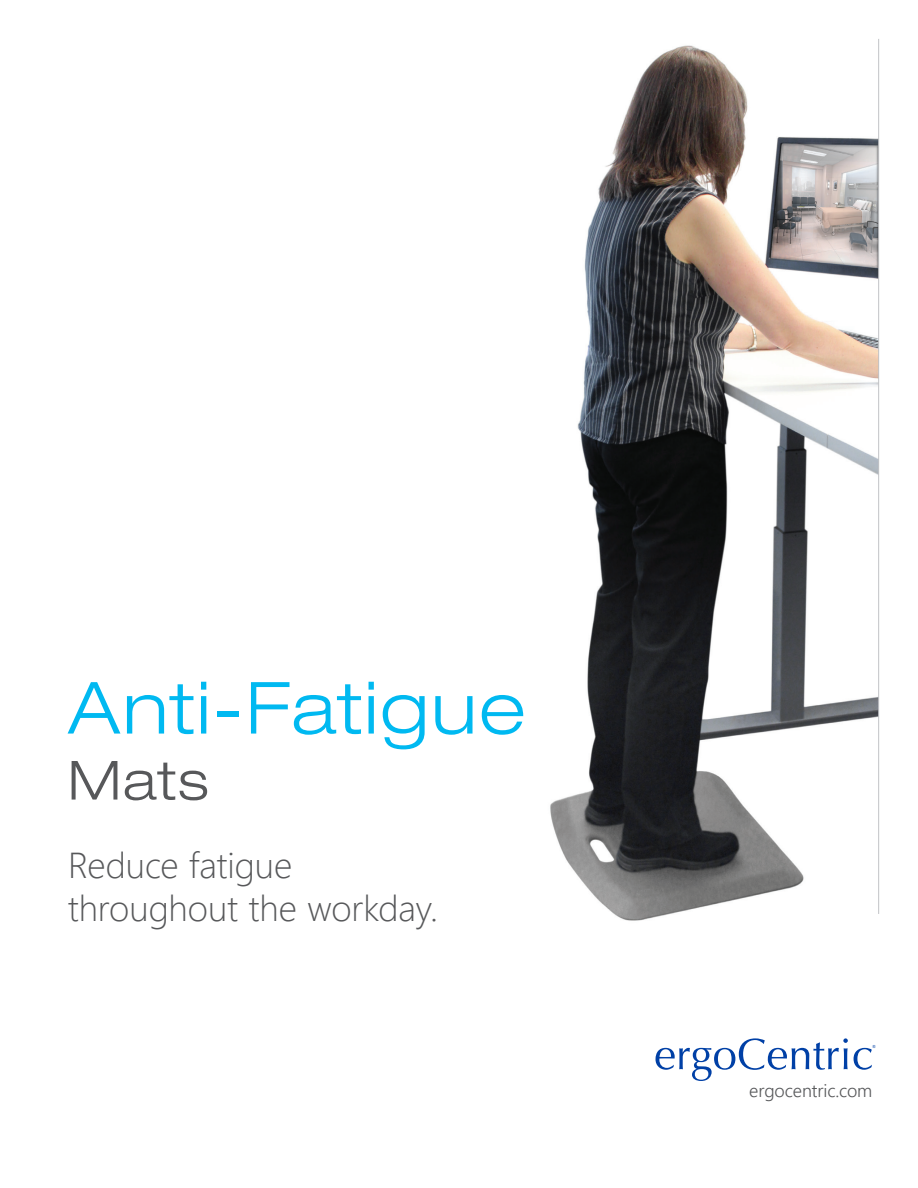
<style>
.page{position:relative;width:918px;height:1188px;background:#fff}
.page>*{position:absolute;margin:0;border:0;box-sizing:border-box;transform-origin:0 0}
.t1{font:300 expanded 72px "Helvetica Neue LT";letter-spacing:.025em;color:#00b9f1}
.t2{font:300 expanded 54px "Helvetica Neue LT";color:#57585a}
.t3{font:36px "Webly Sleek UI Light";color:#57585a}
.t4{font:18px "Webly Sleek UI Semilight";letter-spacing:-.005em;color:#57585a}
.t5{font:700 4.35px "Optima";color:#0040a6}
</style>
<div class="page">
<img style="left:550px;top:45px;width:328px;height:876px">
<hr style="left:878px;top:39px;width:1px;height:875px;background:#c2c3c6">
<svg style="left:656px;top:1038px;width:192px;height:43px"></svg>
<svg style="left:854px;top:1048px;width:18px;height:22px"></svg>
<p class="t1" style="left:68px;top:665px;width:459px">Anti-Fatigue</p>
<p class="t2" style="left:68px;top:748px;width:142px">Mats</p>
<p class="t3" style="left:68px;top:838px;width:226px">Reduce fatigue</p>
<p class="t3" style="left:68px;top:881px;width:372px">throughout the workday.</p>
<p class="t5" style="left:872px;top:1044px;width:5px">®</p>
<p class="t4" style="left:749px;top:1077px;width:125px">ergocentric.com</p>
</div>
